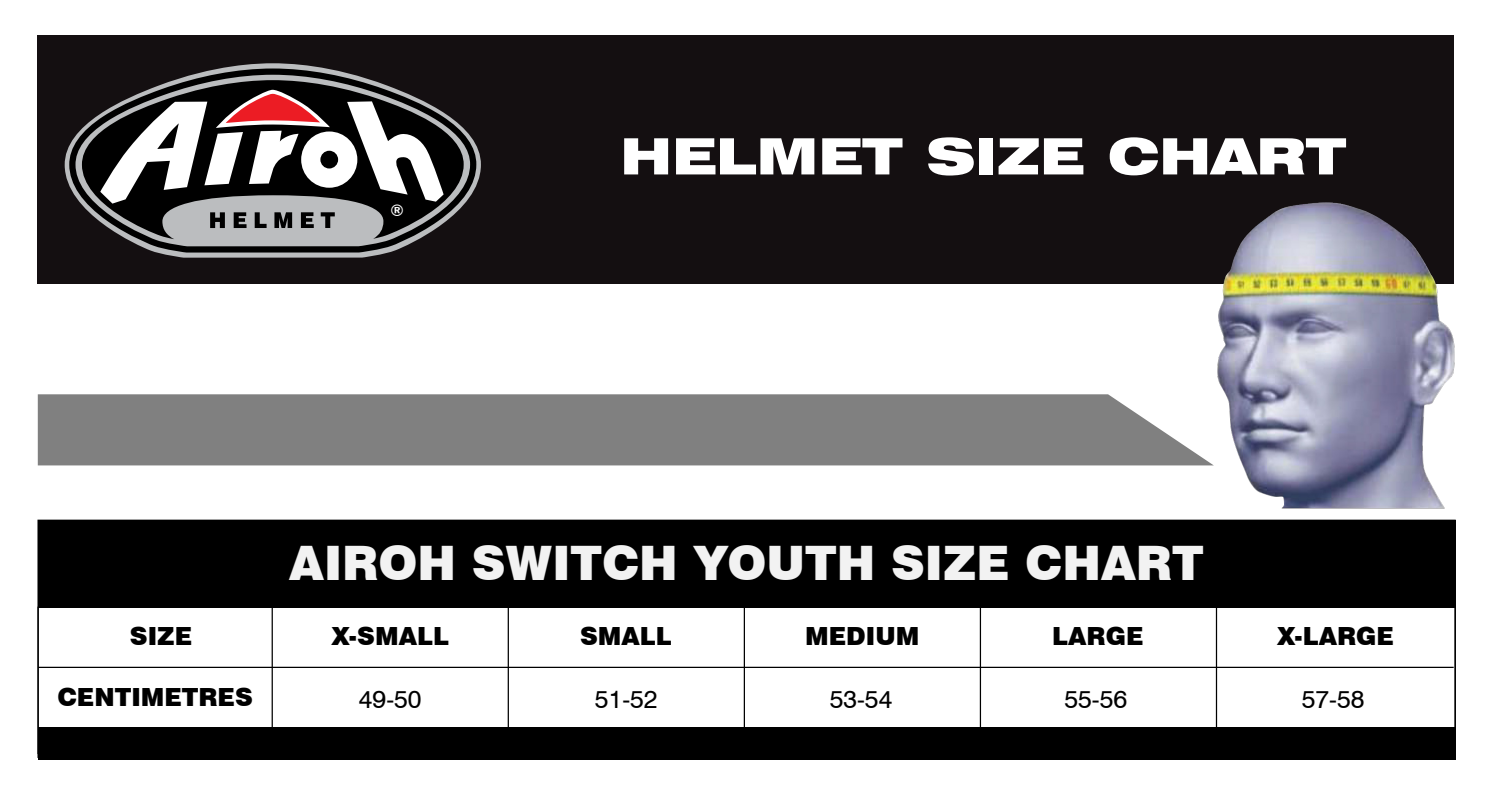
<style>
.page{position:relative;width:1487px;height:800px;background:#fff}
.page>*{position:absolute;margin:0;border:0;box-sizing:border-box;transform-origin:0 0}
.t1{font:900 expanded 50px "Swiss 721 BT";color:#fff}
.t2{font:900 47.5px "Swiss 721 BT";color:#f2f2f2}
.t3{font:900 25px "Swiss 721 BT";color:#000}
.t4{font:25px "Swiss 721 BT";color:#000}
.t5{font:700 16px "Swiss 721 BT";color:#fff}
</style>
<div class="page">
<div style="left:38px;top:35px;width:1416px;height:249px;background:#140f11"></div>
<svg style="left:64px;top:63px;width:417px;height:194px"></svg>
<svg style="left:69px;top:68px;width:407px;height:184px"></svg>
<svg style="left:82px;top:80px;width:382px;height:159px"></svg>
<svg style="left:100px;top:90px;width:344px;height:113px;background:#746c6c"></svg>
<div style="left:38px;top:394px;width:1166px;height:71px;background:#808080"></div>
<hr style="left:38px;top:666px;width:1415px;height:1px;background:#000">
<hr style="left:38px;top:726px;width:1415px;height:2px;background:#000">
<hr style="left:272px;top:606px;width:1px;height:151px;background:#000">
<hr style="left:37px;top:606px;width:2px;height:151px;background:#000">
<hr style="left:1454px;top:606px;width:2px;height:151px;background:#000">
<hr style="left:508px;top:606px;width:1px;height:151px;background:#000">
<hr style="left:744px;top:606px;width:1px;height:151px;background:#000">
<hr style="left:980px;top:606px;width:1px;height:151px;background:#000">
<hr style="left:1216px;top:606px;width:1px;height:151px;background:#000">
<div style="left:38px;top:520px;width:1417px;height:87px;background:#000"></div>
<div style="left:38px;top:727px;width:1417px;height:32px;background:#000"></div>
<img style="left:1204px;top:202px;width:252px;height:330px">
<p class="t5" style="left:390px;top:201px;width:15px">®</p>
<h1 class="t1" style="left:620px;top:126px;width:727px">HELMET SIZE CHART</h1>
<p class="t3" style="left:130px;top:620px;width:64px">SIZE</p>
<p class="t3" style="left:57px;top:681px;width:197px">CENTIMETRES</p>
<h2 class="t2" style="left:289px;top:533px;width:916px">AIROH SWITCH YOUTH SIZE CHART</h2>
<p class="t3" style="left:331px;top:620px;width:119px">X-SMALL</p>
<p class="t3" style="left:580px;top:620px;width:93px">SMALL</p>
<p class="t3" style="left:805px;top:620px;width:116px">MEDIUM</p>
<p class="t3" style="left:1052px;top:620px;width:93px">LARGE</p>
<p class="t3" style="left:1277px;top:620px;width:118px">X-LARGE</p>
<p class="t4" style="left:359px;top:684px;width:64px">49-50</p>
<p class="t4" style="left:595px;top:684px;width:64px">51-52</p>
<p class="t4" style="left:830px;top:684px;width:64px">53-54</p>
<p class="t4" style="left:1064px;top:684px;width:64px">55-56</p>
<p class="t4" style="left:1302px;top:684px;width:64px">57-58</p>
</div>
